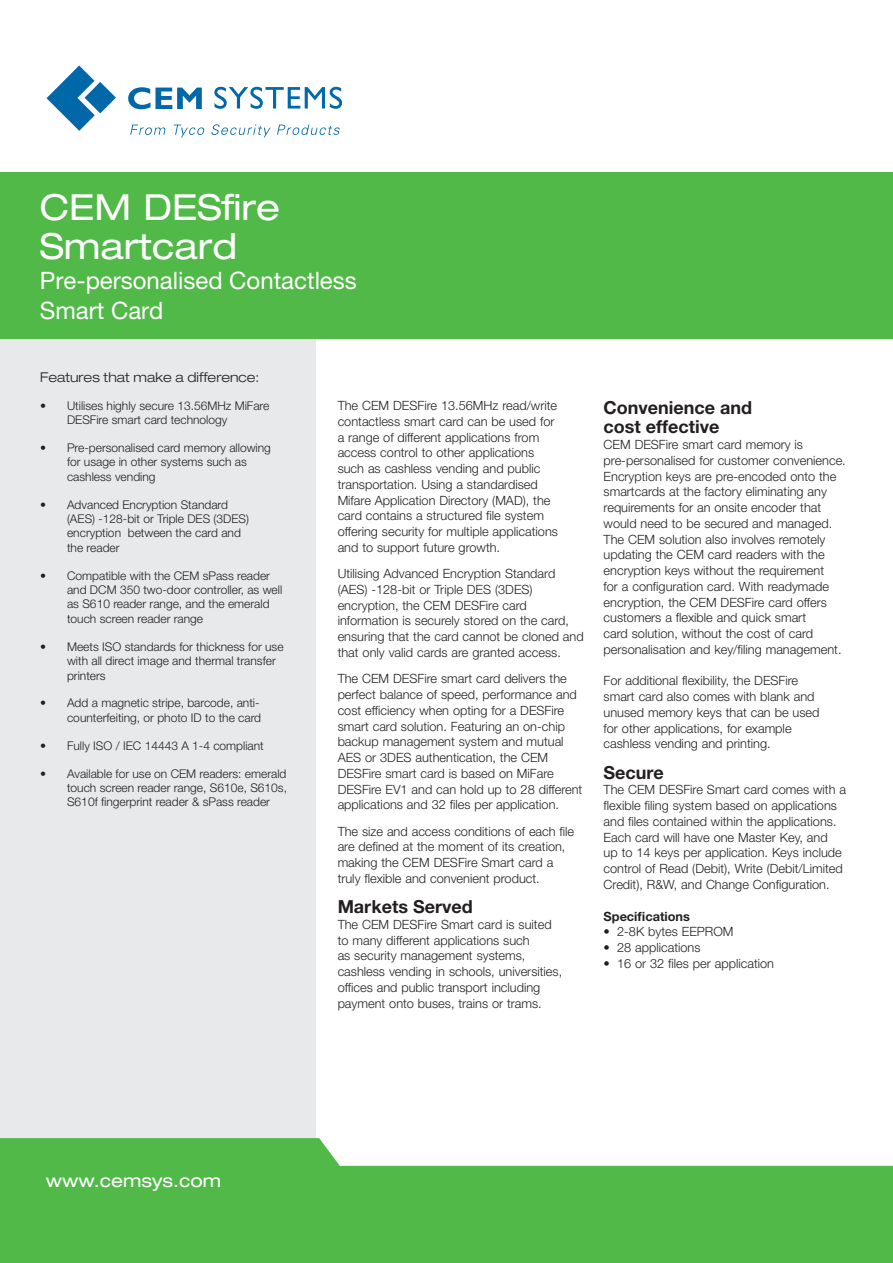
<style>
.page{position:relative;width:893px;height:1263px;background:#fff}
.page>*{position:absolute;margin:0;border:0;box-sizing:border-box;transform-origin:0 0}
.t1{font:expanded 36px/39px "Helvetica Neue LT Pro";color:#fff}
.t2{font:24px/30px "Helvetica Neue LT Pro";color:#fff}
.t3{font:700 18px/19.5px "Helvetica Neue LT Pro";color:#231f20}
.t4{font:expanded 18px "Helvetica Neue LT Pro";color:#fff}
.t5{font:300 expanded 13.5px "Helvetica Neue LT Pro";color:#231f20}
.t6{font:300 12.75px/15.8px "Helvetica Neue LT Pro";color:#231f20}
.t7{font:700 12.75px "Helvetica Neue LT Pro";color:#231f20}
.t8{font:300 12px/14.4px "Helvetica Neue LT Pro";color:#231f20}
</style>
<div class="page">
<div style="left:0;top:240px;width:316px;height:1023px;background:#e7e9ea"></div>
<div style="left:0;top:172px;width:893px;height:167px;background:#51b948"></div>
<svg style="left:0;top:1138px;width:893px;height:125px;background:#69c261"></svg>
<svg style="left:130px;top:125px;width:36px;height:10px"></svg>
<svg style="left:174px;top:125px;width:30px;height:12px"></svg>
<svg style="left:211px;top:124px;width:60px;height:13px"></svg>
<svg style="left:277px;top:125px;width:63px;height:10px"></svg>
<svg style="left:214px;top:87px;width:128px;height:22px"></svg>
<svg style="left:128px;top:87px;width:74px;height:22px"></svg>
<svg style="left:47px;top:65px;width:69px;height:66px"></svg>
<h1 class="t1" style="left:40px;top:188px;width:242px">CEM DESfire<br>Smartcard</h1>
<h2 class="t2" style="left:40px;top:265px;width:318px">Pre-personalised Contactless<br>Smart Card</h2>
<p class="t5" style="left:40px;top:369px;width:221px">Features that make a difference:</p>
<p class="t8" style="left:67px;top:398px;width:204px;text-indent:-27px">• Utilises highly secure 13.56MHz MiFare<br>DESFire smart card technology</p>
<p class="t8" style="left:67px;top:440px;width:205px;text-indent:-27px">• Pre-personalised card memory allowing for usage in other systems such as cashless vending</p>
<p class="t8" style="left:67px;top:497px;width:183px;text-indent:-27px">• Advanced Encryption Standard (AES) -128-bit or Triple DES (3DES) encryption between the card and the reader</p>
<p class="t8" style="left:67px;top:568px;width:217px;text-indent:-27px">• Compatible with the CEM sPass reader and DCM 350 two-door controller, as well as S610 reader range, and the emerald touch screen reader range</p>
<p class="t8" style="left:67px;top:639px;width:218px;text-indent:-27px">• Meets ISO standards for thickness for use with all direct image and thermal transfer printers</p>
<p class="t8" style="left:40px;top:696px;width:223px;text-align:right">• Add a magnetic stripe, barcode, anti&shy;counterfeiting, or photo ID to the card</p>
<p class="t8" style="left:40px;top:738px;width:225px">• Fully ISO / IEC 14443 A 1-4 compliant</p>
<p class="t8" style="left:67px;top:766px;width:221px;text-align:justify;text-indent:-27px">• Available for use on CEM readers: emerald touch screen reader range, S610e, S610s, S610f fingerprint reader &amp; sPass reader</p>
<p class="t6" style="left:338px;top:397px;width:222px">The CEM DESFire 13.56MHz read/write contactless smart card can be used for a range of different applications from access control to other applications such as cashless vending and public transportation. Using a standardised Mifare Application Directory (MAD), the card contains a structured file system offering security for multiple applications and to support future growth.</p>
<p class="t6" style="left:338px;top:565px;width:248px">Utilising Advanced Encryption Standard (AES) -128-bit or Triple DES (3DES) encryption, the CEM DESFire card information is securely stored on the card, ensuring that the card cannot be cloned and that only valid cards are granted access.</p>
<p class="t6" style="left:338px;top:671px;width:246px">The CEM DESFire smart card delivers the perfect balance of speed, performance and cost efficiency when opting for a DESFire smart card solution. Featuring an on-chip backup management system and mutual AES or 3DES authentication, the CEM DESFire smart card is based on MiFare DESFire EV1 and can hold up to 28 different applications and 32 files per application.</p>
<p class="t6" style="left:338px;top:823px;width:238px">The size and access conditions of each file are defined at the moment of its creation, making the CEM DESFire Smart card a truly flexible and convenient product.</p>
<h3 class="t3" style="left:338px;top:897px;width:137px">Markets Served</h3>
<p class="t6" style="left:338px;top:916px;width:226px">The CEM DESFire Smart card is suited to many different applications such<br>as security management systems, cashless vending in schools, universities, offices and public transport including payment onto buses, trains or trams.</p>
<h3 class="t3" style="left:604px;top:397px;width:150px">Convenience and cost effective</h3>
<p class="t6" style="left:604px;top:436px;width:244px">CEM DESFire smart card memory is pre-personalised for customer convenience.<br>Encryption keys are pre-encoded onto the smartcards at the factory eliminating any requirements for an onsite encoder that would need to be secured and managed.<br>The CEM solution also involves remotely updating the CEM card readers with the encryption keys without the requirement<br>for a configuration card. With readymade encryption, the CEM DESFire card offers customers a flexible and quick smart<br>card solution, without the cost of card personalisation and key/filing management.</p>
<p class="t6" style="left:604px;top:673px;width:217px">For additional flexibility, the DESFire smart card also comes with blank and unused memory keys that can be used for other applications, for example cashless vending and printing.</p>
<h3 class="t3" style="left:604px;top:762px;width:62px">Secure</h3>
<p class="t6" style="left:604px;top:782px;width:244px">The CEM DESFire Smart card comes with a flexible filing system based on applications and files contained within the applications.<br>Each card will have one Master Key, and<br>up to 14 keys per application. Keys include control of Read (Debit), Write (Debit/Limited Credit), R&amp;W, and Change Configuration.</p>
<p class="t7" style="left:604px;top:908px;width:88px">Specifications</p>
<p class="t6" style="left:604px;top:924px;width:131px">• 2-8K bytes EEPROM</p>
<p class="t6" style="left:604px;top:939px;width:98px">• 28 applications</p>
<p class="t6" style="left:604px;top:955px;width:172px">• 16 or 32 files per application</p>
<h3 class="t4" style="left:46px;top:1171px;width:177px">www.cemsys.com</h3>
</div>
